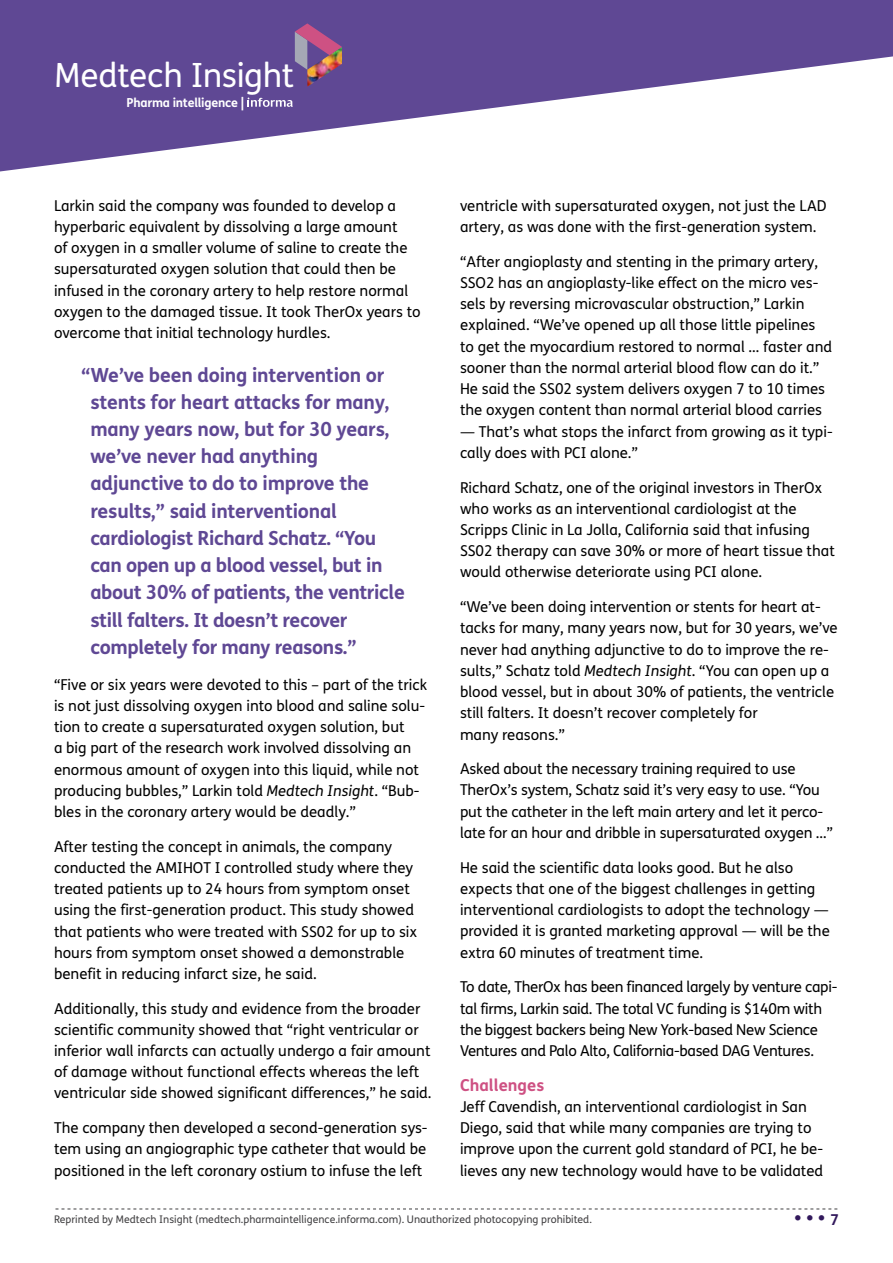
<style>
.page{position:relative;width:893px;height:1263px;background:#fff}
.page>*{position:absolute;margin:0;border:0;box-sizing:border-box;transform-origin:0 0}
.t1{font:33.45px "FS Me";letter-spacing:-.01em;color:#fff}
.t2{font:700 19.5px/27.2px "FS Me";letter-spacing:-.02em;color:#5f4894}
.t3{font:700 19.5px "FS Me";color:#32195c}
.t4{font:700 16.5px "FS Me";color:#ce5183}
.t5{font:15px/21.1px "FS Me";color:#000}
.t6{font:15px/21.1px "FS Me";letter-spacing:-.02em;color:#000}
.t7{font:700 12.45px "FS Me";letter-spacing:-.02em;color:#fff}
.t8{font:10.5px "FS Me";color:#414042}
.s1{font-style:italic}
.s2{font-size:15px}
</style>
<div class="page">
<svg style="left:55px;top:1208px;width:782px;height:1px"></svg>
<svg style="left:0;top:0;width:893px;height:172px;fill:#5f4894"></svg>
<img style="left:307px;top:70px;width:35px;height:17px">
<svg style="left:248px;top:98px;width:45px;height:9px"></svg>
<svg style="left:295px;top:23px;width:47px;height:47px"></svg>
<h1 class="t1" style="left:55px;top:52px;width:241px">Medtech Insight</h1>
<p class="t7" style="left:127px;top:92px;width:119px">Pharma intelligence |</p>
<p class="t5" style="left:54px;top:195px;width:368px">Larkin said the company was founded to develop a hyperbaric equivalent by dissolving a large amount<br>of oxygen in a smaller volume of saline to create the supersaturated oxygen solution that could then be infused in the coronary artery to help restore normal oxygen to the damaged tissue. It took TherOx years to overcome that initial technology hurdles.</p>
<p class="t2" style="left:90px;top:360px;width:316px;text-indent:-9px">“We’ve been doing intervention or stents for heart attacks for many, many years now, but for 30 years, we’ve never had anything adjunctive to do to improve the results,” said interventional cardiologist Richard Schatz. “You can open up a blood vessel, but in about 30% of patients, the ventricle still falters. It doesn’t recover completely for many reasons.”</p>
<p class="t5" style="left:54px;top:674px;width:375px">“Five or six years were devoted to this – part of the trick is not just dissolving oxygen into blood and saline solu&shy;tion to create a supersaturated oxygen solution, but<br>a big part of the research work involved dissolving an enormous amount of oxygen into this liquid, while not producing bubbles,” Larkin told <span class="s1">Medtech Insight</span>. “Bub&shy;bles in the coronary artery would be deadly.”</p>
<p class="t5" style="left:54px;top:836px;width:365px">After testing the concept in animals, the company conducted the AMIHOT I controlled study where they treated patients up to 24 hours from symptom onset using the first-generation product. This study showed that patients who were treated with SS02 for up to six hours from symptom onset showed a demonstrable benefit in reducing infarct size, he said.</p>
<p class="t5" style="left:54px;top:997px;width:379px">Additionally, this study and evidence from the broader scientific community showed that “right ventricular or inferior wall infarcts can actually undergo a fair amount of damage without functional effects whereas the left ventricular side showed significant differences,” he said.</p>
<p class="t5" style="left:54px;top:1117px;width:375px;text-align:justify">The company then developed a second-generation sys&shy;tem using an angiographic type catheter that would be positioned in the left coronary ostium to infuse the left</p>
<p class="t5" style="left:460px;top:195px;width:368px">ventricle with supersaturated oxygen, not just the LAD artery, as was done with the first-generation system.</p>
<p class="t5" style="left:460px;top:251px;width:374px">“After angioplasty and stenting in the primary artery, SSO2 has an angioplasty-like effect on the micro ves&shy;sels by reversing microvascular obstruction,” Larkin explained. “We’ve opened up all those little pipelines to get the myocardium restored to normal … faster and sooner than the normal arterial blood flow can do it.” He said the SS02 system delivers oxygen 7 to 10 times the oxygen content than normal arterial blood carries</p>
<p class="t5" style="left:460px;top:420px;width:374px">— That’s what stops the infarct from growing as it typi&shy;cally does with PCI alone.”</p>
<p class="t5" style="left:460px;top:476px;width:376px">Richard Schatz, one of the original investors in TherOx who works as an interventional cardiologist at the Scripps Clinic in La Jolla, California said that infusing SS02 therapy can save 30% or more of heart tissue that would otherwise deteriorate using PCI alone.</p>
<p class="t5" style="left:460px;top:596px;width:379px">“We’ve been doing intervention or stents for heart at&shy;tacks for many, many years now, but for 30 years, we’ve never had anything adjunctive to do to improve the re&shy;sults,” Schatz told <span class="s1">Medtech Insight</span>. “You can open up a blood vessel, but in about 30% of patients, the ventricle still falters. It doesn’t recover completely for<br>many reasons.”</p>
<p class="t5" style="left:460px;top:758px;width:375px">Asked about the necessary training required to use TherOx’s system, Schatz said it’s very easy to use. “You put the catheter in the left main artery and let it perco&shy;late for an hour and dribble in supersaturated oxygen …”</p>
<p class="t5" style="left:460px;top:856px;width:371px">He said the scientific data looks good. But he also expects that one of the biggest challenges in getting interventional cardiologists to adopt the technology — provided it is granted marketing approval — will be the extra 60 minutes of treatment time.</p>
<p class="t6" style="left:460px;top:976px;width:379px">To date, TherOx has been financed largely by venture capi&shy;tal firms, Larkin said. The total VC funding is $140m with the biggest backers being New York-based New Science Ventures and Palo Alto, California-based DAG Ventures.</p>
<p class="t4" style="left:460px;top:1072px;width:86px">Challenges</p>
<p class="t5" style="left:460px;top:1096px;width:365px">Jeff Cavendish, an interventional cardiologist in San Diego, said that while many companies are trying to improve upon the current gold standard of PCI, he be&shy;lieves any new technology would have to be validated</p>
<p class="t8" style="left:54px;top:1212px;width:539px">Reprinted by Medtech Insight (medtech.pharmaintelligence.informa.com). Unauthorized photocopying prohibited.</p>
<h2 class="t3" style="left:794px;top:1203px;width:46px">• • • <span class="s2">7</span></h2>
</div>
